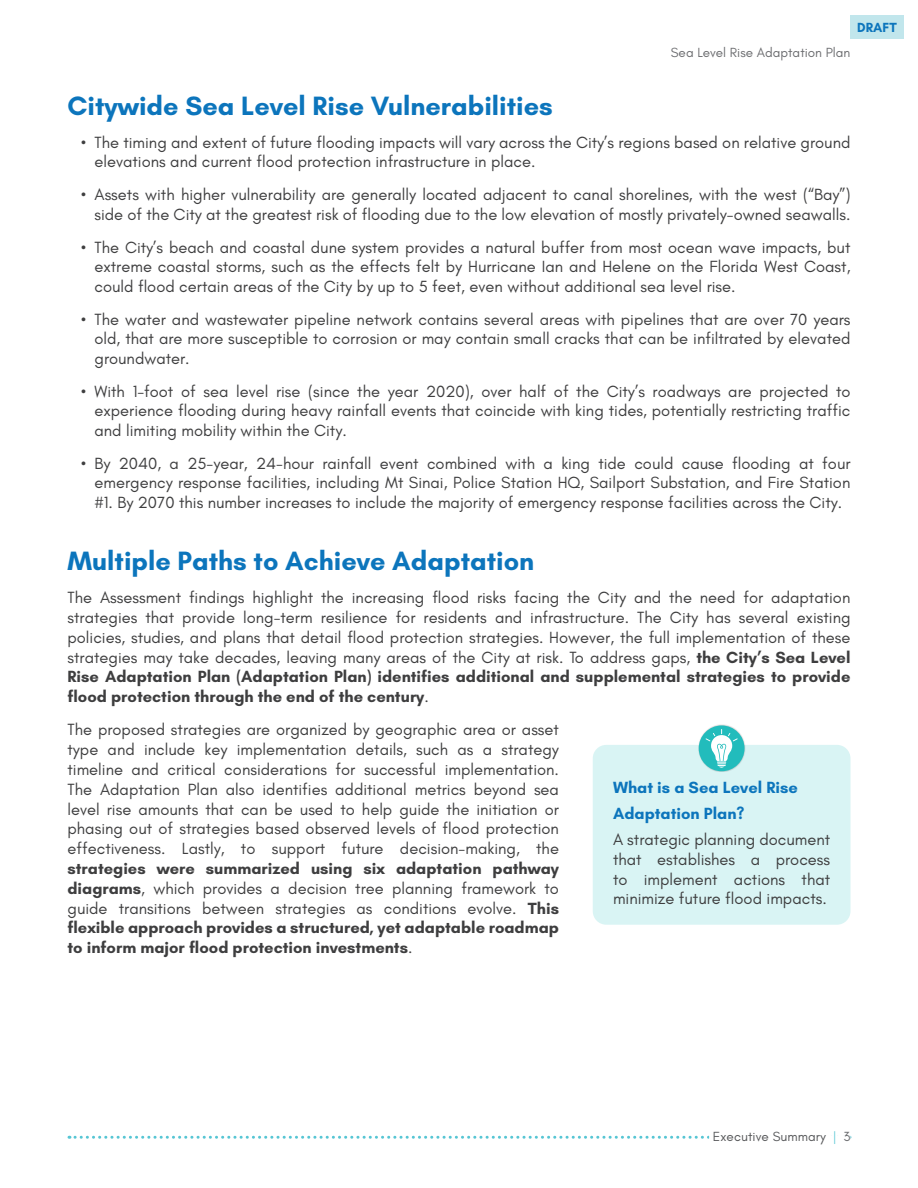
<style>
.page{position:relative;width:918px;height:1188px;background:#fff}
.page>*{position:absolute;margin:0;border:0;box-sizing:border-box;transform-origin:0 0}
.Heading_2{font:700 27px "Glacial Indifference";color:#0c75bc}
.Body{font:16.5px/19.8px "Glacial Indifference";color:#3e3e3f;text-align:justify}
.Body_left{font:16.5px/19.8px "Glacial Indifference";color:#3e3e3f;text-align:justify}
.Heading_3{font:700 16.5px/25.2px "Glacial Indifference";color:#0c75bc}
.t1{font:13.5px "Glacial Indifference";color:#6c6d70}
.t2{font:13.5px "Glacial Indifference";letter-spacing:.005em;color:#57585a}
.t3{font:700 13.5px "Glacial Indifference";color:#0c75bc}
.s1{font-weight:700}
.s2{color:#57c6d4}
.s3{color:#6c6d70}
</style>
<div class="page">
<svg style="left:69px;top:1136px;width:640px;height:3px"></svg>
<div style="left:850px;top:15px;width:54px;height:23px;background:#c1e6ec"></div>
<div style="left:593px;top:745px;width:258px;height:180px;background:#d9f4f4;border-radius:14px"></div>
<div style="left:698px;top:724px;width:47px;height:48px;background:#231f20;opacity:.2"></div>
<div style="left:699px;top:725px;width:46px;height:46px;background:#22bcbc;border-radius:50%"></div>
<svg style="left:706px;top:729px;width:32px;height:40px"></svg>
<p class="t1" style="left:671px;top:45px;width:181px">Sea Level Rise Adaptation Plan</p>
<p class="t3" style="left:857px;top:19px;width:41px">DRAFT</p>
<p class="Heading_2" style="left:68px;top:89px;width:487px">Citywide Sea Level Rise Vulnerabilities</p>
<p class="Body" style="left:94px;top:133px;width:757px;text-indent:-14px">• The timing and extent of future flooding impacts will vary across the City’s regions based on relative ground elevations and current flood protection infrastructure in place.</p>
<p class="Body" style="left:81px;top:185px;width:771px;text-align:right">• Assets with higher vulnerability are generally located adjacent to canal shorelines, with the west (“Bay”) side of the City at the greatest risk of flooding due to the low elevation of mostly privately-owned seawalls.</p>
<p class="Body" style="left:94px;top:238px;width:757px;text-indent:-14px">• The City’s beach and coastal dune system provides a natural buffer from most ocean wave impacts, but extreme coastal storms, such as the effects felt by Hurricane Ian and Helene on the Florida West Coast, could flood certain areas of the City by up to 5 feet, even without additional sea level rise.</p>
<p class="Body" style="left:94px;top:310px;width:758px;text-indent:-14px">• The water and wastewater pipeline network contains several areas with pipelines that are over 70 years old, that are more susceptible to corrosion or may contain small cracks that can be infiltrated by elevated groundwater.</p>
<p class="Body" style="left:94px;top:382px;width:758px;text-indent:-14px">• With 1-foot of sea level rise (since the year 2020), over half of the City’s roadways are projected to experience flooding during heavy rainfall events that coincide with king tides, potentially restricting traffic and limiting mobility within the City.</p>
<p class="Body" style="left:94px;top:454px;width:758px;text-indent:-14px">• By 2040, a 25-year, 24-hour rainfall event combined with a king tide could cause flooding at four emergency response facilities, including Mt Sinai, Police Station HQ, Sailport Substation, and Fire Station #1. By 2070 this number increases to include the majority of emergency response facilities across the City.</p>
<p class="Heading_2" style="left:68px;top:544px;width:468px">Multiple Paths to Achieve Adaptation</p>
<p class="Body" style="left:68px;top:588px;width:785px">The Assessment findings highlight the increasing flood risks facing the City and the need for adaptation strategies that provide long-term resilience for residents and infrastructure. The City has several existing policies, studies, and plans that detail flood protection strategies. However, the full implementation of these strategies may take decades, leaving many areas of the City at risk. To address gaps, <span class="s1">the City’s Sea Level Rise Adaptation Plan (Adaptation Plan) identifies additional and supplemental strategies to provide flood protection through the end of the century</span>.</p>
<p class="Body" style="left:68px;top:720px;width:493px">The proposed strategies are organized by geographic area or asset type and include key implementation details, such as a strategy timeline and critical considerations for successful implementation.<br>The Adaptation Plan also identifies additional metrics beyond sea level rise amounts that can be used to help guide the initiation or phasing out of strategies based observed levels of flood protection effectiveness. Lastly, to support future decision-making, the <span class="s1">strategies were summarized using six adaptation pathway diagrams</span>, which provides a decision tree planning framework to guide transitions between strategies as conditions evolve. <span class="s1">This flexible approach provides a structured, yet adaptable roadmap to inform major flood protection investments</span>.</p>
<p class="Heading_3" style="left:613px;top:775px;width:186px">What is a Sea Level Rise<br>Adaptation Plan?</p>
<p class="Body_left" style="left:613px;top:830px;width:219px">A strategic planning document that establishes a process to implement actions that minimize future flood impacts.</p>
<p class="t2" style="left:713px;top:1129px;width:139px">Executive Summary <span class="s2">|</span> <span class="s3">3</span></p>
</div>
